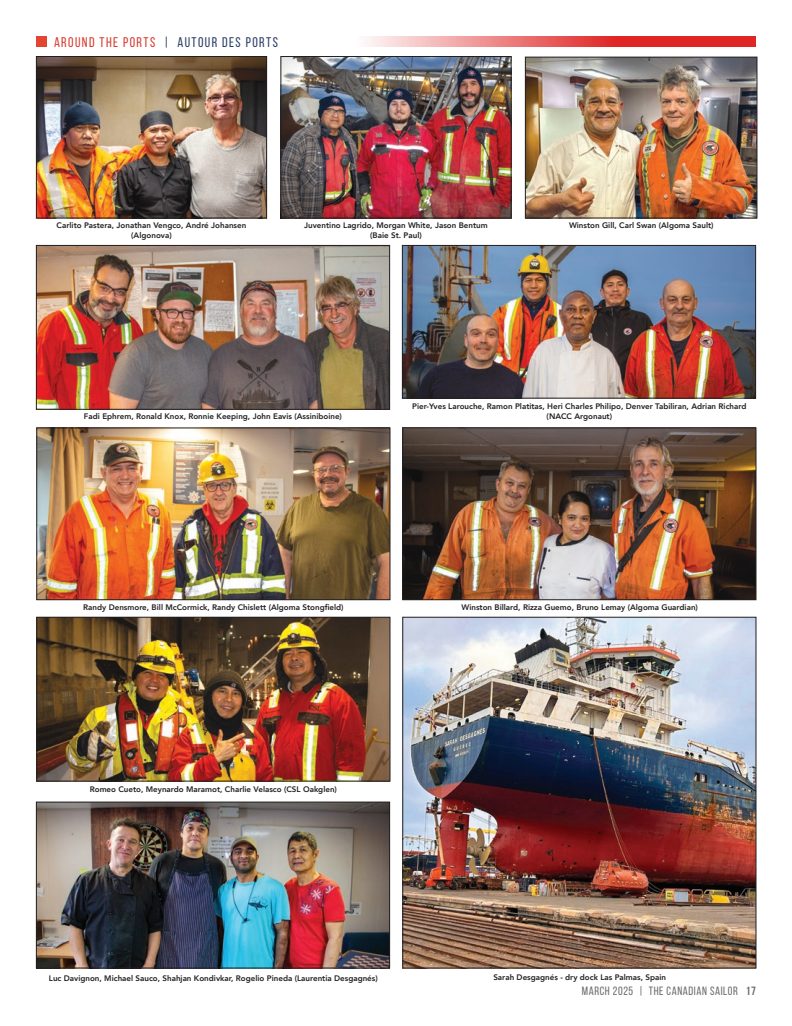
<style>
.page{position:relative;width:792px;height:1026px;background:#fff}
.page>*{position:absolute;margin:0;border:0;box-sizing:border-box;transform-origin:0 0}
.t1{font:14px "Bebas Neue";letter-spacing:.1em;color:#2d4167}
.t2{font:12px "Bebas Neue";letter-spacing:.05em;color:#6c6d70}
.t3{font:800 8px/10px "Avenir";color:#231f20;text-align:center}
.s1{color:#d53f33}
.s2{font-weight:700}
</style>
<div class="page">
<svg style="left:367px;top:36px;width:389px;height:11px;background:#e96767"></svg>
<div style="left:36px;top:36px;width:11px;height:11px;background:#e34530"></div>
<img style="left:38px;top:58px;width:227px;height:158px">
<div style="left:36px;top:56px;width:231px;height:162px;border:1px solid #231f20"></div>
<img style="left:404px;top:247px;width:350px;height:150px">
<div style="left:402px;top:245px;width:354px;height:154px;border:1px solid #231f20"></div>
<img style="left:404px;top:430px;width:350px;height:168px">
<div style="left:402px;top:428px;width:354px;height:172px;border:1px solid #231f20"></div>
<img style="left:404px;top:619px;width:350px;height:347px">
<div style="left:402px;top:617px;width:354px;height:351px;border:1px solid #231f20"></div>
<img style="left:38px;top:804px;width:350px;height:162px">
<div style="left:36px;top:802px;width:354px;height:166px;border:1px solid #231f20"></div>
<img style="left:527px;top:59px;width:228px;height:157px">
<div style="left:525px;top:57px;width:232px;height:161px;border:1px solid #231f20"></div>
<img style="left:38px;top:247px;width:350px;height:161px">
<div style="left:36px;top:245px;width:354px;height:165px;border:1px solid #231f20"></div>
<img style="left:38px;top:430px;width:350px;height:168px">
<div style="left:36px;top:428px;width:354px;height:172px;border:1px solid #231f20"></div>
<img style="left:38px;top:619px;width:350px;height:160px">
<div style="left:36px;top:617px;width:354px;height:164px;border:1px solid #231f20"></div>
<img style="left:282px;top:58px;width:228px;height:158px">
<div style="left:280px;top:56px;width:232px;height:162px;border:1px solid #231f20"></div>
<h1 class="t1" style="left:54px;top:34px;width:225px"><span class="s1">AROUND THE PORTS</span> | AUTOUR DES PORTS</h1>
<p class="t3" style="left:57px;top:220px;width:191px">Carlito Pastera, Jonathan Vengco, André Johansen (Algonova)</p>
<p class="t3" style="left:304px;top:220px;width:185px">Juventino Lagrido, Morgan White, Jason Bentum (Baie St. Paul)</p>
<p class="t3" style="left:569px;top:220px;width:146px">Winston Gill, Carl Swan (Algoma Sault)</p>
<p class="t3" style="left:84px;top:411px;width:260px">Fadi Ephrem, Ronald Knox, Ronnie Keeping, John Eavis (Assiniboine)</p>
<p class="t3" style="left:412px;top:402px;width:336px">Pier-Yves Larouche, Ramon Platitas, Heri Charles Philipo, Denver Tabiliran, Adrian Richard (NACC Argonaut)</p>
<p class="t3" style="left:83px;top:603px;width:262px">Randy Densmore, Bill McCormick, Randy Chislett (Algoma Stongfield)</p>
<p class="t3" style="left:90px;top:785px;width:249px">Romeo Cueto, Meynardo Maramot, Charlie Velasco (CSL Oakglen)</p>
<p class="t3" style="left:462px;top:603px;width:238px">Winston Billard, Rizza Guemo, Bruno Lemay (Algoma Guardian)</p>
<p class="t3" style="left:49px;top:973px;width:330px">Luc Davignon, Michael Sauco, Shahjan Kondivkar, Rogelio Pineda (Laurentia Desgagnés)</p>
<p class="t3" style="left:493px;top:972px;width:174px">Sarah Desgagnés - dry dock Las Palmas, Spain</p>
<h2 class="t2" style="left:582px;top:985px;width:176px">MARCH 2025 | THE CANADIAN SAILOR <span class="s2">17</span></h2>
</div>
